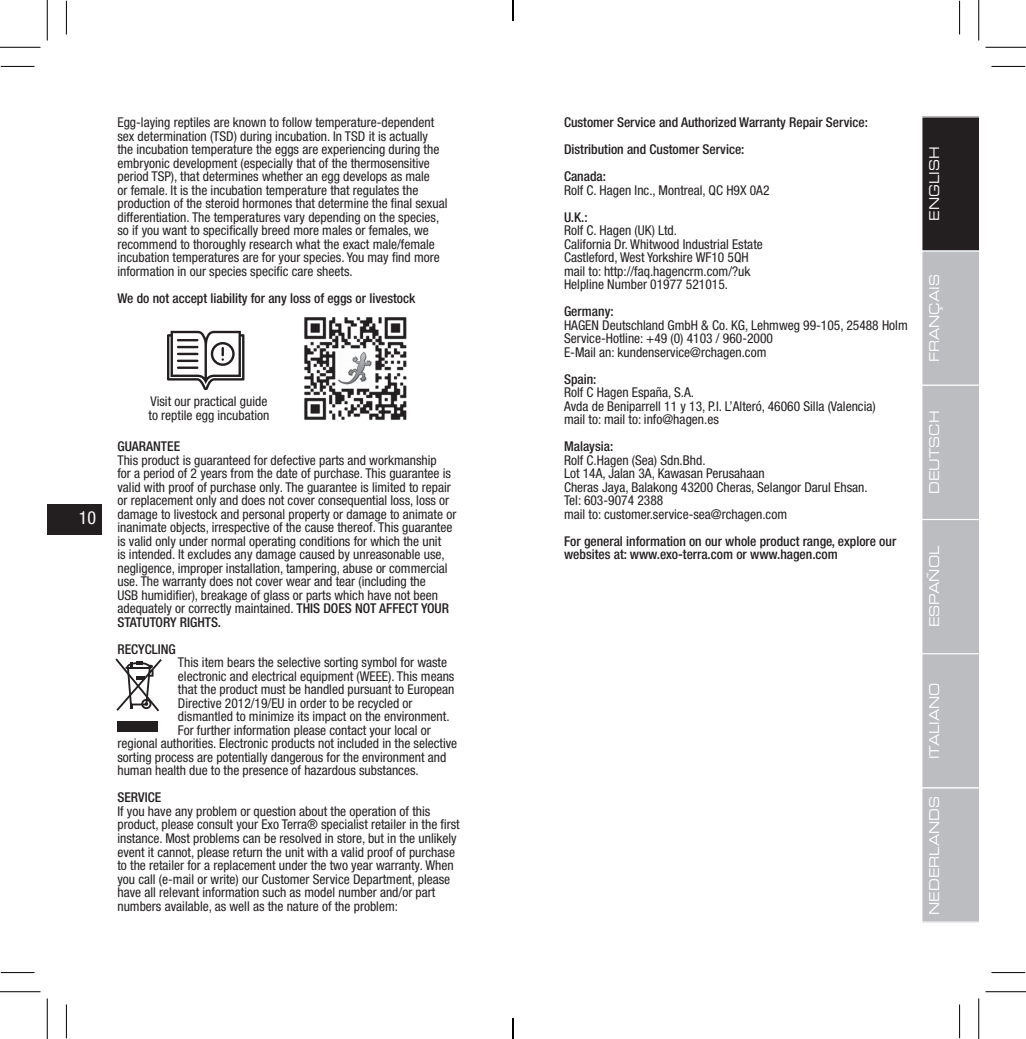
<style>
.page{position:relative;width:1026px;height:1039px;background:#fff}
.page>*{position:absolute;margin:0;border:0;box-sizing:border-box;transform-origin:0 0}
.t1{font:condensed 18px "Helvetica Neue LT Pro";color:#fff}
.t2{font:condensed 13.5px/13.5px "Helvetica Neue LT Pro";color:#231f20}
.t3{font:500 condensed 13.5px/27px "Helvetica Neue LT Pro";color:#231f20}
.t4{font:13.5px "Eurostile LT Std Ex 2";color:#fff;scale:.9 1}
.s1{font-weight:500}
</style>
<div class="page">
<div style="left:47px;top:504px;width:55px;height:31px;background:#231f20"></div>
<svg style="left:922px;top:116px;width:56px;height:806px;background:#a4a4a6"></svg>
<img style="left:304px;top:317px;width:103px;height:103px">
<div style="left:117px;top:721px;width:41px;height:10px;background:#231f20"></div>
<svg style="left:115px;top:658px;width:47px;height:54px"></svg>
<div style="left:141px;top:698px;width:10px;height:11px;border:2px solid #231f20;border-radius:50%"></div>
<svg style="left:167px;top:331px;width:77px;height:59px"></svg>
<hr style="left:1px;top:66px;width:33px;height:1px;background:#000">
<hr style="left:991px;top:66px;width:34px;height:1px;background:#000">
<hr style="left:1px;top:972px;width:33px;height:1px;background:#000">
<hr style="left:991px;top:972px;width:34px;height:1px;background:#000">
<hr style="left:66px;top:1px;width:1px;height:33px;background:#000">
<hr style="left:66px;top:1004px;width:1px;height:34px;background:#000">
<hr style="left:959px;top:1px;width:1px;height:33px;background:#000">
<hr style="left:959px;top:1004px;width:1px;height:34px;background:#000">
<hr style="left:0;top:47px;width:40px;height:1px;background:#000">
<hr style="left:985px;top:47px;width:41px;height:1px;background:#000">
<hr style="left:0;top:991px;width:40px;height:1px;background:#000">
<hr style="left:985px;top:991px;width:41px;height:1px;background:#000">
<hr style="left:47px;top:0;width:1px;height:41px;background:#000">
<hr style="left:47px;top:998px;width:1px;height:40px;background:#000">
<hr style="left:978px;top:0;width:1px;height:41px;background:#000">
<hr style="left:978px;top:998px;width:1px;height:40px;background:#000">
<svg style="left:512px;top:0;width:1px;height:21px"></svg>
<svg style="left:512px;top:1018px;width:1px;height:20px"></svg>
<p class="t2" style="left:117px;top:115px;width:331px">Egg-laying reptiles are known to follow temperature-dependent sex determination (TSD) during incubation. In TSD it is actually<br>the incubation temperature the eggs are experiencing during the embryonic development (especially that of the thermosensitive period TSP), that determines whether an egg develops as male<br>or female. It is the incubation temperature that regulates the production of the steroid hormones that determine the final sexual differentiation. The temperatures vary depending on the species, so if you want to specifically breed more males or females, we recommend to thoroughly research what the exact male/female incubation temperatures are for your species. You may find more information in our species specific care sheets.</p>
<p class="t3" style="left:117px;top:284px;width:299px">We do not accept liability for any loss of eggs or livestock</p>
<h1 class="t1" style="left:79px;top:507px;width:19px">10</h1>
<p class="t2" style="left:148px;top:394px;width:122px">Visit our practical guide to reptile egg incubation</p>
<p class="t3" style="left:117px;top:433px;width:64px">GUARANTEE</p>
<p class="t2" style="left:117px;top:453px;width:340px">This product is guaranteed for defective parts and workmanship<br>for a period of 2 years from the date of purchase. This guarantee is valid with proof of purchase only. The guarantee is limited to repair or replacement only and does not cover consequential loss, loss or damage to livestock and personal property or damage to animate or inanimate objects, irrespective of the cause thereof. This guarantee is valid only under normal operating conditions for which the unit<br>is intended. It excludes any damage caused by unreasonable use, negligence, improper installation, tampering, abuse or commercial use. The warranty does not cover wear and tear (including the<br>USB humidifier), breakage of glass or parts which have not been adequately or correctly maintained. <span class="s1">THIS DOES NOT AFFECT YOUR STATUTORY RIGHTS.</span></p>
<p class="t3" style="left:117px;top:635px;width:60px">RECYCLING</p>
<p class="t2" style="left:178px;top:655px;width:271px">This item bears the selective sorting symbol for waste</p>
<p class="t2" style="left:178px;top:669px;width:278px">electronic and electrical equipment (WEEE). This means</p>
<p class="t2" style="left:178px;top:682px;width:278px">that the product must be handled pursuant to European</p>
<p class="t2" style="left:178px;top:696px;width:236px">Directive 2012/19/EU in order to be recycled or</p>
<p class="t2" style="left:178px;top:709px;width:273px">dismantled to minimize its impact on the environment.</p>
<p class="t2" style="left:178px;top:723px;width:254px">For further information please contact your local or</p>
<p class="t2" style="left:117px;top:736px;width:341px">regional authorities. Electronic products not included in the selective</p>
<p class="t2" style="left:117px;top:750px;width:330px">sorting process are potentially dangerous for the environment and</p>
<p class="t2" style="left:117px;top:763px;width:303px">human health due to the presence of hazardous substances.</p>
<p class="t3" style="left:117px;top:784px;width:45px">SERVICE</p>
<p class="t2" style="left:117px;top:804px;width:344px">If you have any problem or question about the operation of this product, please consult your Exo Terra® specialist retailer in the first instance. Most problems can be resolved in store, but in the unlikely event it cannot, please return the unit with a valid proof of purchase to the retailer for a replacement under the two year warranty. When you call (e-mail or write) our Customer Service Department, please have all relevant information such as model number and/or part numbers available, as well as the nature of the problem:</p>
<p class="t3" style="left:564px;top:109px;width:305px">Customer Service and Authorized Warranty Repair Service:<br>Distribution and Customer Service:<br>Canada:</p>
<p class="t2" style="left:564px;top:183px;width:207px">Rolf C. Hagen Inc., Montreal, QC H9X 0A2</p>
<p class="t3" style="left:564px;top:203px;width:25px">U.K.:</p>
<p class="t2" style="left:564px;top:223px;width:200px">Rolf C. Hagen (UK) Ltd.<br>California Dr. Whitwood Industrial Estate Castleford, West Yorkshire WF10 5QH mail to: http://faq.hagencrm.com/?uk Helpline Number 01977 521015.</p>
<p class="t3" style="left:564px;top:298px;width:51px">Germany:</p>
<p class="t2" style="left:564px;top:318px;width:345px">HAGEN Deutschland GmbH &amp; Co. KG, Lehmweg 99-105, 25488 Holm<br>Service-Hotline: +49 (0) 4103 / 960-2000<br>E-Mail an: kundenservice@rchagen.com</p>
<p class="t3" style="left:564px;top:365px;width:34px">Spain:</p>
<p class="t2" style="left:564px;top:385px;width:313px">Rolf C Hagen España, S.A.<br>Avda de Beniparrell 11 y 13, P.I. L’Alteró, 46060 Silla (Valencia) mail to: mail to: info@hagen.es</p>
<p class="t3" style="left:564px;top:433px;width:51px">Malaysia:</p>
<p class="t2" style="left:564px;top:453px;width:305px">Rolf C.Hagen (Sea) Sdn.Bhd.<br>Lot 14A, Jalan 3A, Kawasan Perusahaan<br>Cheras Jaya, Balakong 43200 Cheras, Selangor Darul Ehsan.<br>Tel: 603-9074 2388<br>mail to: customer.service-sea@rchagen.com</p>
<p class="t3" style="left:564px;top:534px;width:334px;line-height:13.5px">For general information on our whole product range, explore our websites at: www.exo-terra.com or www.hagen.com</p>
<p class="t4" style="left:925px;top:221px;width:84px;rotate:-90deg">ENGLISH</p>
<p class="t4" style="left:925px;top:362px;width:99px;rotate:-90deg">FRANÇAIS</p>
<p class="t4" style="left:925px;top:494px;width:94px;rotate:-90deg">DEUTSCH</p>
<p class="t4" style="left:925px;top:627px;width:92px;rotate:-90deg">ESPAÑOL</p>
<p class="t4" style="left:925px;top:759px;width:87px;rotate:-90deg">ITALIANO</p>
<p class="t4" style="left:925px;top:914px;width:133px;rotate:-90deg">NEDERLANDS</p>
</div>
